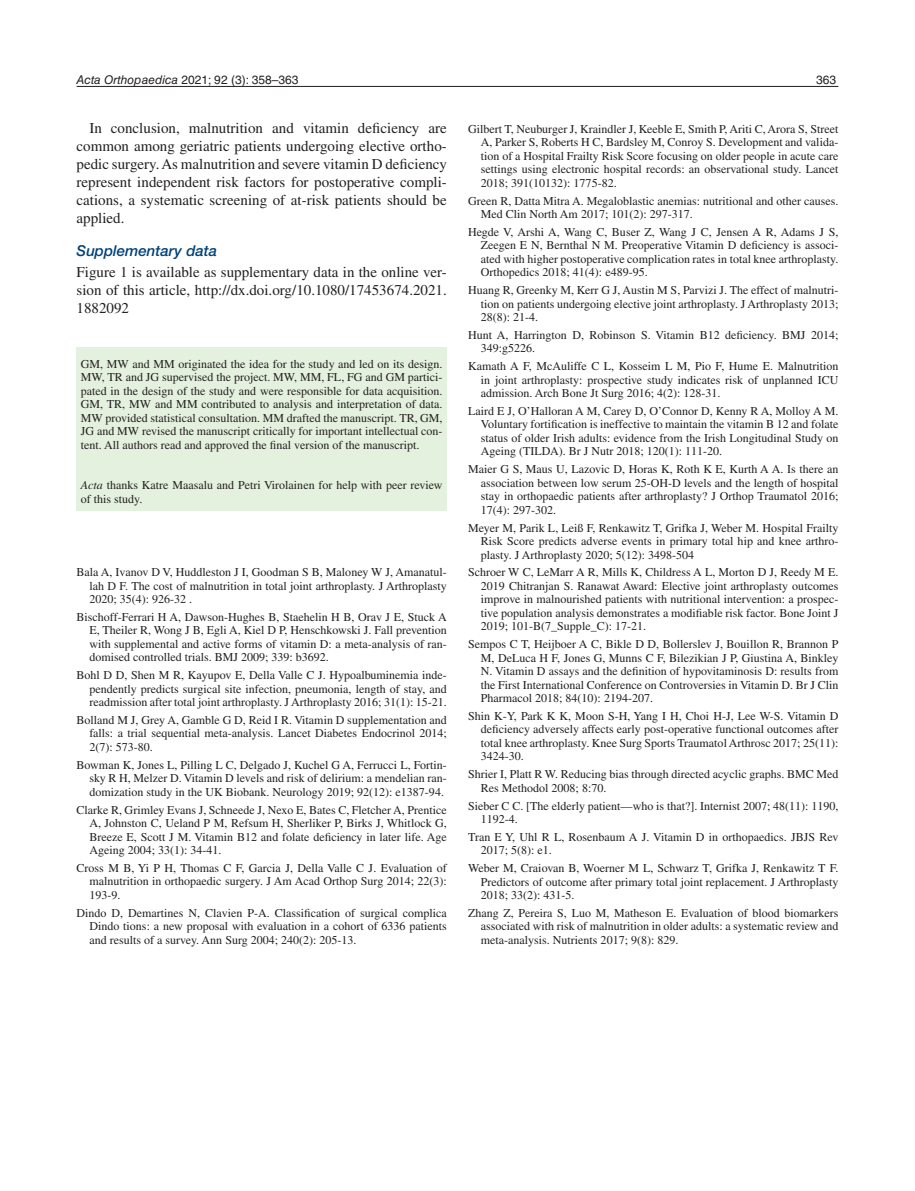
<style>
.page{position:relative;width:915px;height:1191px;background:#fff}
.page>*{position:absolute;margin:0;border:0;box-sizing:border-box;transform-origin:0 0}
.t1{font:15px/18px "Times";color:#231f20;text-align:justify}
.t2{font:italic 500 15px "Helvetica Neue LTW1 G";color:#004279}
.t3{font:12px/13.5px "Times";color:#231f20;text-align:justify}
.t4{font:12px "Helvetica LT Std";color:#231f20}
.s1{font-style:italic}
</style>
<div class="page">
<hr style="left:77px;top:86px;width:761px;height:1px;background:#231f20">
<div style="left:77px;top:347px;width:369px;height:163px;background:#e4f1de"></div>
<p class="t4" style="left:77px;top:72px;width:223px"><span class="s1">Acta Orthopaedica</span> 2021; 92 (3): 358–363</p>
<p class="t4" style="left:816px;top:72px;width:22px">363</p>
<p class="t1" style="left:77px;top:119px;width:371px;text-indent:13px">In conclusion, malnutrition and vitamin deficiency are common among geriatric patients undergoing elective ortho&shy;pedic surgery. As malnutrition and severe vitamin D deficiency represent independent risk factors for postoperative compli&shy;cations, a systematic screening of at-risk patients should be applied.</p>
<p class="t2" style="left:77px;top:242px;width:142px">Supplementary data</p>
<p class="t1" style="left:77px;top:263px;width:371px">Figure 1 is available as supplementary data in the online ver&shy;sion of this article, http://dx.doi.org/10.1080/17453674.2021.<br>1882092</p>
<p class="t3" style="left:480px;top:122px;width:359px;text-indent:-13px">Gilbert T, Neuburger J, Kraindler J, Keeble E, Smith P, Ariti C, Arora S, Street A, Parker S, Roberts H C, Bardsley M, Conroy S. Development and valida&shy;tion of a Hospital Frailty Risk Score focusing on older people in acute care settings using electronic hospital records: an observational study. Lancet 2018; 391(10132): 1775-82.</p>
<p class="t3" style="left:480px;top:194px;width:359px;text-indent:-13px">Green R, Datta Mitra A. Megaloblastic anemias: nutritional and other causes.<br>Med Clin North Am 2017; 101(2): 297-317.</p>
<p class="t3" style="left:480px;top:225px;width:359px;text-indent:-13px">Hegde V, Arshi A, Wang C, Buser Z, Wang J C, Jensen A R, Adams J S, Zeegen E N, Bernthal N M. Preoperative Vitamin D deficiency is associ&shy;ated with higher postoperative complication rates in total knee arthroplasty.<br>Orthopedics 2018; 41(4): e489-95.</p>
<p class="t3" style="left:480px;top:283px;width:359px;text-indent:-13px">Huang R, Greenky M, Kerr G J, Austin M S, Parvizi J. The effect of malnutri&shy;tion on patients undergoing elective joint arthroplasty. J Arthroplasty 2013; 28(8): 21-4.</p>
<p class="t3" style="left:480px;top:328px;width:359px;text-indent:-13px">Hunt A, Harrington D, Robinson S. Vitamin B12 deficiency. BMJ 2014;<br>349:g5226.</p>
<p class="t3" style="left:480px;top:359px;width:359px;text-indent:-13px">Kamath A F, McAuliffe C L, Kosseim L M, Pio F, Hume E. Malnutrition in joint arthroplasty: prospective study indicates risk of unplanned ICU admission. Arch Bone Jt Surg 2016; 4(2): 128-31.</p>
<p class="t3" style="left:480px;top:404px;width:359px;text-indent:-13px">Laird E J, O’Halloran A M, Carey D, O’Connor D, Kenny R A, Molloy A M.<br>Voluntary fortification is ineffective to maintain the vitamin B 12 and folate status of older Irish adults: evidence from the Irish Longitudinal Study on Ageing (TILDA). Br J Nutr 2018; 120(1): 111-20.</p>
<p class="t3" style="left:480px;top:462px;width:359px;text-indent:-13px">Maier G S, Maus U, Lazovic D, Horas K, Roth K E, Kurth A A. Is there an association between low serum 25-OH-D levels and the length of hospital stay in orthopaedic patients after arthroplasty? J Orthop Traumatol 2016; 17(4): 297-302.</p>
<p class="t3" style="left:480px;top:521px;width:359px;text-indent:-13px">Meyer M, Parik L, Leiß F, Renkawitz T, Grifka J, Weber M. Hospital Frailty Risk Score predicts adverse events in primary total hip and knee arthro&shy;plasty. J Arthroplasty 2020; 5(12): 3498-504</p>
<p class="t3" style="left:480px;top:565px;width:359px;text-indent:-13px">Schroer W C, LeMarr A R, Mills K, Childress A L, Morton D J, Reedy M E.<br>2019 Chitranjan S. Ranawat Award: Elective joint arthroplasty outcomes improve in malnourished patients with nutritional intervention: a prospec&shy;tive population analysis demonstrates a modifiable risk factor. Bone Joint J 2019; 101-B(7_Supple_C): 17-21.</p>
<p class="t3" style="left:480px;top:637px;width:359px;text-indent:-13px">Sempos C T, Heijboer A C, Bikle D D, Bollerslev J, Bouillon R, Brannon P M, DeLuca H F, Jones G, Munns C F, Bilezikian J P, Giustina A, Binkley N. Vitamin D assays and the definition of hypovitaminosis D: results from the First International Conference on Controversies in Vitamin D. Br J Clin Pharmacol 2018; 84(10): 2194-207.</p>
<p class="t3" style="left:480px;top:709px;width:359px;text-indent:-13px">Shin K-Y, Park K K, Moon S-H, Yang I H, Choi H-J, Lee W-S. Vitamin D deficiency adversely affects early post-operative functional outcomes after total knee arthroplasty. Knee Surg Sports Traumatol Arthrosc 2017; 25(11):<br>3424-30.</p>
<p class="t3" style="left:480px;top:767px;width:359px;text-indent:-13px">Shrier I, Platt R W. Reducing bias through directed acyclic graphs. BMC Med<br>Res Methodol 2008; 8:70.</p>
<p class="t3" style="left:480px;top:798px;width:359px;text-indent:-13px">Sieber C C. [The elderly patient—who is that?]. Internist 2007; 48(11): 1190,<br>1192-4.</p>
<p class="t3" style="left:480px;top:830px;width:359px;text-indent:-13px">Tran E Y, Uhl R L, Rosenbaum A J. Vitamin D in orthopaedics. JBJS Rev<br>2017; 5(8): e1.</p>
<p class="t3" style="left:480px;top:861px;width:359px;text-indent:-13px">Weber M, Craiovan B, Woerner M L, Schwarz T, Grifka J, Renkawitz T F.<br>Predictors of outcome after primary total joint replacement. J Arthroplasty 2018; 33(2): 431-5.</p>
<p class="t3" style="left:480px;top:906px;width:359px;text-indent:-13px">Zhang Z, Pereira S, Luo M, Matheson E. Evaluation of blood biomarkers associated with risk of malnutrition in older adults: a systematic review and meta-analysis. Nutrients 2017; 9(8): 829.</p>
<p class="t3" style="left:81px;top:357px;width:363px">GM, MW and MM originated the idea for the study and led on its design.<br>MW, TR and JG supervised the project. MW, MM, FL, FG and GM partici&shy;pated in the design of the study and were responsible for data acquisition.<br>GM, TR, MW and MM contributed to analysis and interpretation of data.<br>MW provided statistical consultation. MM drafted the manuscript. TR, GM, JG and MW revised the manuscript critically for important intellectual con&shy;tent. All authors read and approved the final version of the manuscript.</p>
<p class="t3" style="left:81px;top:478px;width:363px"><span class="s1">Acta</span> thanks Katre Maasalu and Petri Virolainen for help with peer review of this study.</p>
<p class="t3" style="left:89px;top:565px;width:359px;text-indent:-13px">Bala A, Ivanov D V, Huddleston J I, Goodman S B, Maloney W J, Amanatul&shy;lah D F. The cost of malnutrition in total joint arthroplasty. J Arthroplasty 2020; 35(4): 926-32 .</p>
<p class="t3" style="left:89px;top:610px;width:359px;text-indent:-13px">Bischoff-Ferrari H A, Dawson-Hughes B, Staehelin H B, Orav J E, Stuck A E, Theiler R, Wong J B, Egli A, Kiel D P, Henschkowski J. Fall prevention with supplemental and active forms of vitamin D: a meta-analysis of ran&shy;domised controlled trials. BMJ 2009; 339: b3692.</p>
<p class="t3" style="left:89px;top:668px;width:359px;text-indent:-13px">Bohl D D, Shen M R, Kayupov E, Della Valle C J. Hypoalbuminemia inde&shy;pendently predicts surgical site infection, pneumonia, length of stay, and readmission after total joint arthroplasty. J Arthroplasty 2016; 31(1): 15-21.</p>
<p class="t3" style="left:89px;top:713px;width:359px;text-indent:-13px">Bolland M J, Grey A, Gamble G D, Reid I R. Vitamin D supplementation and falls: a trial sequential meta-analysis. Lancet Diabetes Endocrinol 2014; 2(7): 573-80.</p>
<p class="t3" style="left:89px;top:758px;width:359px;text-indent:-13px">Bowman K, Jones L, Pilling L C, Delgado J, Kuchel G A, Ferrucci L, Fortin&shy;sky R H, Melzer D. Vitamin D levels and risk of delirium: a mendelian ran&shy;domization study in the UK Biobank. Neurology 2019; 92(12): e1387-94.</p>
<p class="t3" style="left:89px;top:802px;width:359px;text-indent:-13px">Clarke R, Grimley Evans J, Schneede J, Nexo E, Bates C, Fletcher A, Prentice A, Johnston C, Ueland P M, Refsum H, Sherliker P, Birks J, Whitlock G, Breeze E, Scott J M. Vitamin B12 and folate deficiency in later life. Age Ageing 2004; 33(1): 34-41.</p>
<p class="t3" style="left:89px;top:861px;width:359px;text-indent:-13px">Cross M B, Yi P H, Thomas C F, Garcia J, Della Valle C J. Evaluation of malnutrition in orthopaedic surgery. J Am Acad Orthop Surg 2014; 22(3):<br>193-9.</p>
<p class="t3" style="left:89px;top:905px;width:359px;text-indent:-13px">Dindo D, Demartines N, Clavien P-A. Classification of surgical complica Dindo tions: a new proposal with evaluation in a cohort of 6336 patients and results of a survey. Ann Surg 2004; 240(2): 205-13.</p>
</div>
